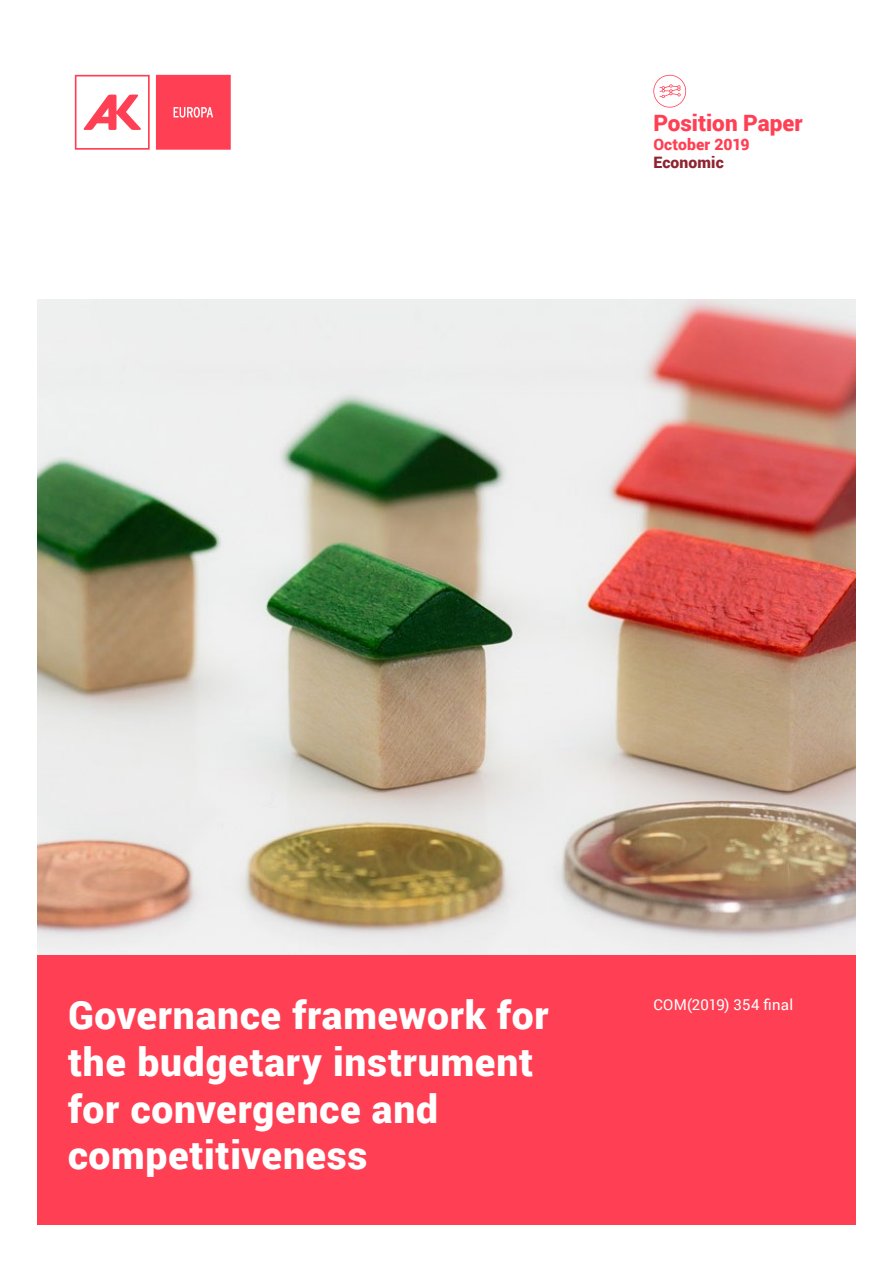
<style>
.page{position:relative;width:893px;height:1263px;background:#fff}
.page>*{position:absolute;margin:0;border:0;box-sizing:border-box;transform-origin:0 0}
.t1{font:900 39px/46.8px "Roboto";letter-spacing:.015em;color:#fff}
.t2{font:900 22.5px "Roboto";color:#ff4054}
.t3{font:900 15.75px "Roboto";letter-spacing:.005em;color:#ff4054}
.t4{font:900 15.75px "Roboto";letter-spacing:.01em;color:#8e2430}
.t5{font:15px "Roboto";letter-spacing:.015em;color:#fff}
</style>
<div class="page">
<svg style="left:75px;top:75px;width:75px;height:75px"></svg>
<svg style="left:156px;top:75px;width:75px;height:75px"></svg>
<div style="left:37px;top:954px;width:818px;height:271px;background:#ff4054"></div>
<svg style="left:653px;top:75px;width:33px;height:33px"></svg>
<img style="left:37px;top:299px;width:818px;height:655px">
<p class="t2" style="left:653px;top:107px;width:151px">Position Paper</p>
<p class="t3" style="left:653px;top:133px;width:98px">October 2019</p>
<p class="t4" style="left:653px;top:152px;width:72px">Economic</p>
<p class="t1" style="left:68px;top:990px;width:482px">Governance framework for the budgetary instrument for convergence and competitiveness</p>
<p class="t5" style="left:653px;top:994px;width:141px">COM(2019) 354 final</p>
</div>
